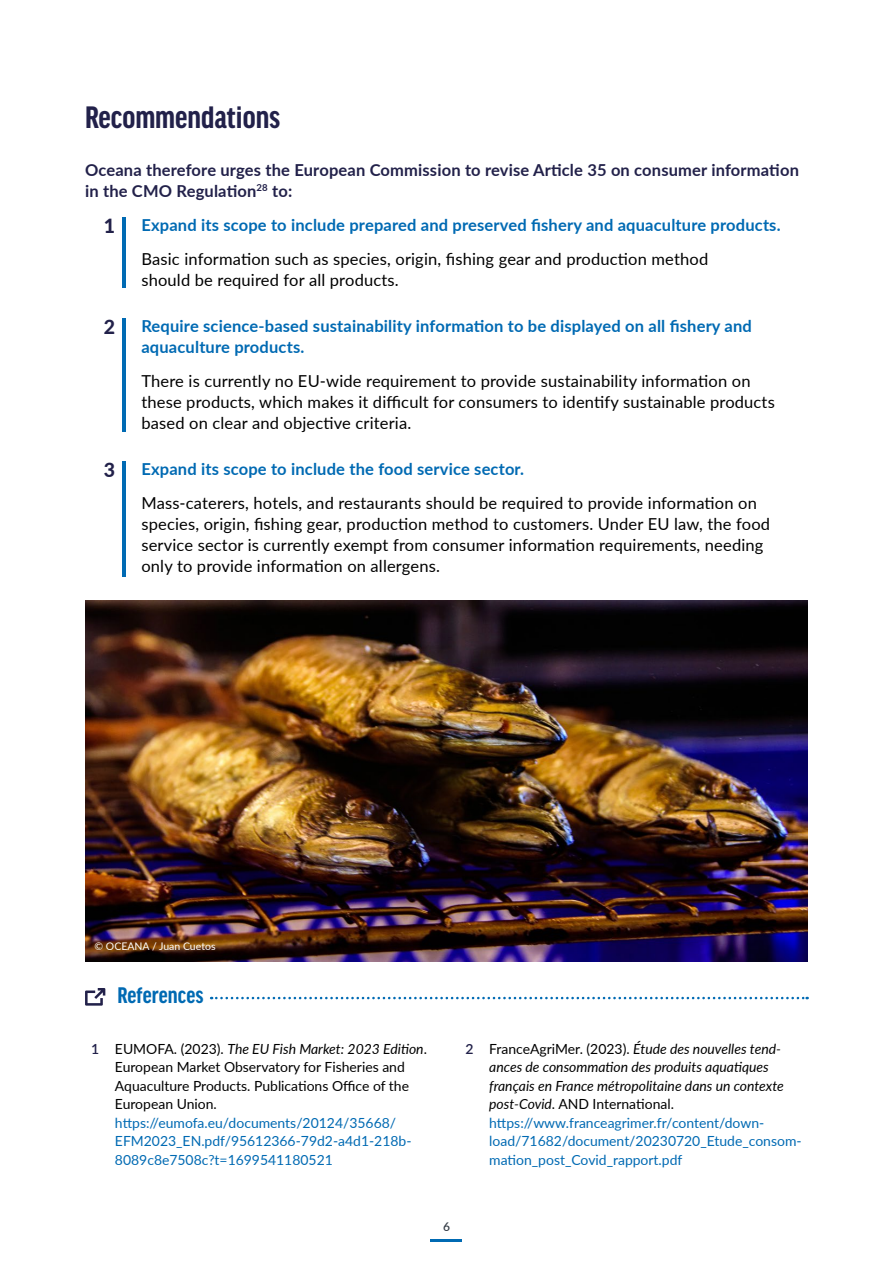
<style>
.page{position:relative;width:893px;height:1263px;background:#fff}
.page>*{position:absolute;margin:0;border:0;box-sizing:border-box;transform-origin:0 0}
.t1{font:700 condensed 33px "Good Headline Pro";color:#22214a}
.t2{font:700 condensed 24px "Good Headline Pro";letter-spacing:.005em;color:#006ab3}
.t3{font:800 19.5px "Lato";color:#22214a}
.t4{font:16.5px/21px "Lato";letter-spacing:.01em;color:#000}
.t5{font:700 16.5px/21px "Lato";letter-spacing:.01em;color:#006ab3}
.t6{font:700 16.5px/21px "Lato";letter-spacing:.01em;color:#22214a}
.t7{font:italic 13.95px/18.5px "Lato";color:#000}
.t8{font:13.95px/18.5px "Lato";color:#000}
.t9{font:13.95px/18.5px "Lato";color:#006ab3}
.t10{font:600 13.95px "Lato";color:#22214a}
.t11{font:600 12px "Lato";color:#343c46}
.t12{font:10.5px "Lato";color:#fff}
.s1{font-style:italic}
.s2{font-style:normal}
.s3{font-style:normal;color:#006ab3}
</style>
<div class="page">
<hr style="left:431px;top:1240px;width:31px;height:2px;background:#006ab3">
<svg style="left:211px;top:997px;width:597px;height:2px"></svg>
<svg style="left:85px;top:988px;width:20px;height:18px"></svg>
<hr style="left:122px;top:217px;width:3px;height:71px;background:#006ab3">
<hr style="left:122px;top:318px;width:3px;height:113px;background:#006ab3">
<hr style="left:122px;top:462px;width:3px;height:115px;background:#006ab3">
<img style="left:85px;top:600px;width:723px;height:361px">
<div style="left:96px;top:944px;width:124px;height:12px;background:#000;opacity:.3"></div>
<h1 class="t1" style="left:85px;top:102px;width:197px">Recommendations</h1>
<p class="t6" style="left:85px;top:158px;width:715px">Oceana therefore urges the European Commission to revise Article 35 on consumer information in the CMO Regulation<sup>28</sup> to:</p>
<p class="t3" style="left:104px;top:212px;width:13px">1</p>
<p class="t5" style="left:141px;top:214px;width:641px">Expand its scope to include prepared and preserved fishery and aquaculture products.</p>
<p class="t4" style="left:141px;top:248px;width:568px">Basic information such as species, origin, fishing gear and production method should be required for all products.</p>
<p class="t3" style="left:104px;top:312px;width:13px">2</p>
<p class="t5" style="left:141px;top:314px;width:612px">Require science-based sustainability information to be displayed on all fishery and aquaculture products.</p>
<p class="t4" style="left:141px;top:370px;width:635px">There is currently no EU-wide requirement to provide sustainability information on these products, which makes it difficult for consumers to identify sustainable products based on clear and objective criteria.</p>
<p class="t3" style="left:104px;top:456px;width:13px">3</p>
<p class="t5" style="left:141px;top:458px;width:384px">Expand its scope to include the food service sector.</p>
<p class="t4" style="left:141px;top:492px;width:630px">Mass-caterers, hotels, and restaurants should be required to provide information on species, origin, fishing gear, production method to customers. Under EU law, the food service sector is currently exempt from consumer information requirements, needing only to provide information on allergens.</p>
<p class="t12" style="left:95px;top:939px;width:123px">© OCEANA / Juan Cuetos</p>
<h2 class="t2" style="left:117px;top:984px;width:88px">References</h2>
<p class="t8" style="left:115px;top:1039px;width:313px">EUMOFA. (2023). <span class="s1">The EU Fish Market: 2023 Edition</span>.<br>European Market Observatory for Fisheries and Aquaculture Products. Publications Office of the European Union.</p>
<p class="t9" style="left:115px;top:1113px;width:298px">https://eumofa.eu/documents/20124/35668/<br>EFM2023_EN.pdf/95612366-79d2-a4d1-218b-<br>8089c8e7508c?t=1699541180521</p>
<p class="t10" style="left:91px;top:1039px;width:10px">1</p>
<p class="t10" style="left:465px;top:1039px;width:10px">2</p>
<p class="t7" style="left:489px;top:1039px;width:314px"><span class="s2">FranceAgriMer. (2023).</span> Étude des nouvelles tend&shy;ances de consommation des produits aquatiques français en France métropolitaine dans un contexte post-Covid<span class="s2">. AND International. </span><span class="s3">https://www.franceagrimer.fr/content/down&shy;load/71682/document/20230720_Etude_consom&shy;mation_post_Covid_rapport.pdf</span></p>
<p class="t11" style="left:443px;top:1218px;width:8px">6</p>
</div>
